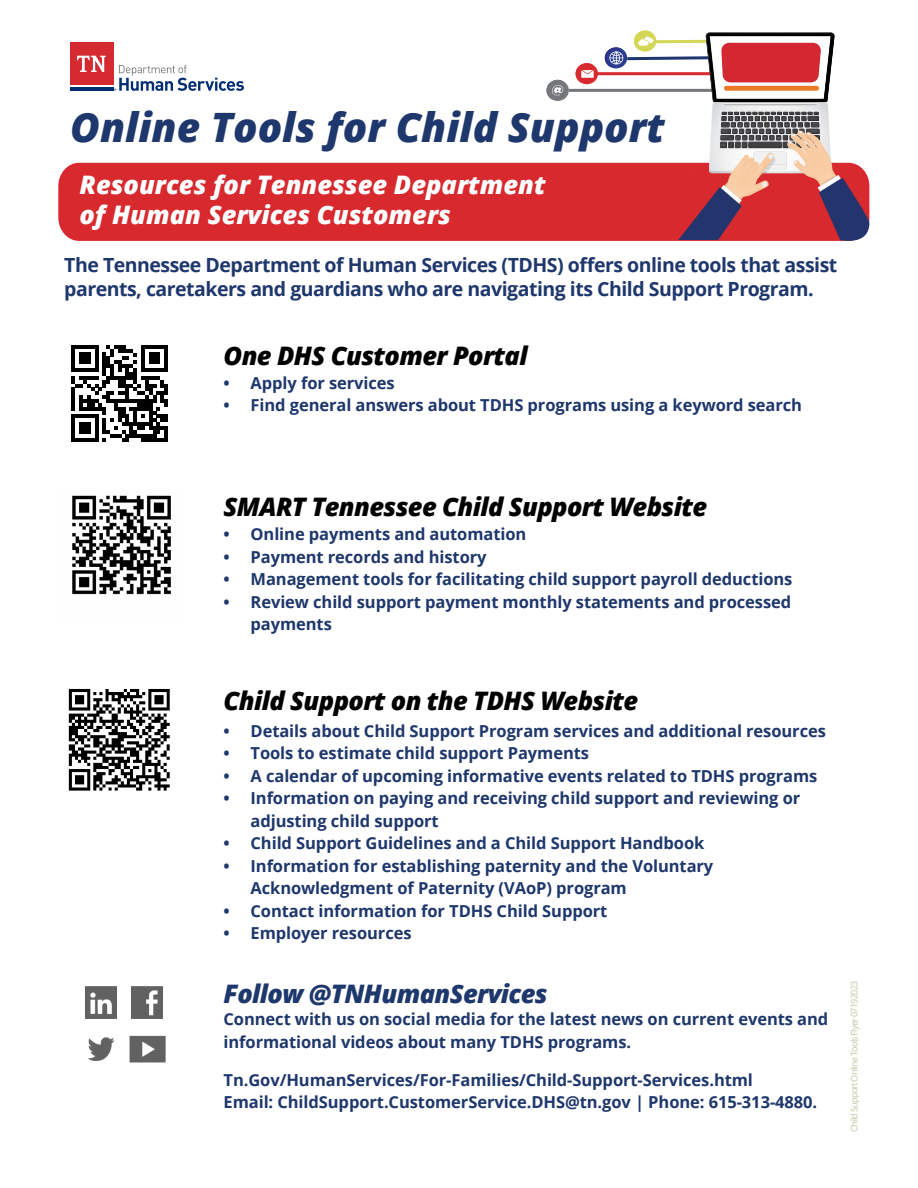
<style>
.page{position:relative;width:918px;height:1188px;background:#fff}
.page>*{position:absolute;margin:0;border:0;box-sizing:border-box;transform-origin:0 0}
.t1{font:italic 800 40.5px "Open Sans";color:#1e376c}
.t2{font:italic 800 25.5px "Open Sans";letter-spacing:-.025em;color:#000}
.t3{font:italic 800 25.5px/30.6px "Open Sans";color:#fff}
.t4{font:italic 800 25.5px "Open Sans";letter-spacing:-.025em;color:#1e376c}
.t5{font:700 19.5px/23.4px "Open Sans";letter-spacing:-.025em;color:#1e376c}
.t6{font:700 16.5px/22.5px "Open Sans";letter-spacing:-.005em;color:#1e376c}
.t7{font:9px "Open Sans";letter-spacing:-.075em;color:#c2c6a7}
</style>
<div class="page">
<div style="left:58px;top:163px;width:547px;height:78px;background:#d7292e"></div>
<hr style="left:597px;top:72px;width:117px;height:3px;background:#d7292e">
<hr style="left:569px;top:89px;width:145px;height:3px;background:#76777b">
<div style="left:70px;top:42px;width:43px;height:43px;background:#d52a2f"></div>
<hr style="left:70px;top:87px;width:43px;height:4px;background:#002d74">
<svg style="left:77px;top:56px;width:29px;height:16px"></svg>
<svg style="left:114px;top:65px;width:130px;height:26px"></svg>
<div style="left:576px;top:63px;width:22px;height:21px;background:#d7292e;border-radius:50%"></div>
<svg style="left:576px;top:63px;width:18px;height:20px"></svg>
<svg style="left:546px;top:80px;width:23px;height:21px"></svg>
<svg style="left:546px;top:80px;width:19px;height:20px"></svg>
<svg style="left:605px;top:31px;width:264px;height:210px"></svg>
<img style="left:132px;top:987px;width:31px;height:31px">
<img style="left:129px;top:1035px;width:37px;height:28px">
<img style="left:88px;top:1037px;width:27px;height:24px">
<img style="left:85px;top:987px;width:32px;height:31px">
<img style="left:68px;top:688px;width:102px;height:103px">
<svg style="left:71px;top:345px;width:97px;height:97px"></svg>
<img style="left:72px;top:495px;width:99px;height:100px">
<h1 class="t1" style="left:70px;top:96px;width:596px">Online Tools for Child Support</h1>
<h2 class="t3" style="left:79px;top:168px;width:468px">Resources for Tennessee Department of Human Services Customers</h2>
<p class="t5" style="left:64px;top:253px;width:775px">The Tennessee Department of Human Services (TDHS) offers online tools that assist parents, caretakers and guardians who are navigating its Child Support Program.</p>
<h2 class="t2" style="left:224px;top:336px;width:306px">One DHS Customer Portal</h2>
<p class="t6" style="left:224px;top:371px;width:173px">• Apply for services</p>
<p class="t6" style="left:224px;top:394px;width:580px">• Find general answers about TDHS programs using a keyword search</p>
<h2 class="t2" style="left:224px;top:487px;width:485px">SMART Tennessee Child Support Website</h2>
<p class="t6" style="left:224px;top:522px;width:304px">• Online payments and automation</p>
<p class="t6" style="left:224px;top:545px;width:265px">• Payment records and history</p>
<p class="t6" style="left:224px;top:567px;width:570px">• Management tools for facilitating child support payroll deductions</p>
<p class="t6" style="left:251px;top:590px;width:542px;text-indent:-27px">• Review child support payment monthly statements and processed payments</p>
<h2 class="t2" style="left:224px;top:681px;width:416px">Child Support on the TDHS Website</h2>
<p class="t6" style="left:224px;top:719px;width:604px">• Details about Child Support Program services and additional resources</p>
<p class="t6" style="left:224px;top:742px;width:367px">• Tools to estimate child support Payments</p>
<p class="t6" style="left:224px;top:764px;width:595px">• A calendar of upcoming informative events related to TDHS programs</p>
<p class="t6" style="left:251px;top:787px;width:551px;text-indent:-27px">• Information on paying and receiving child support and reviewing or adjusting child support</p>
<p class="t6" style="left:224px;top:832px;width:482px">• Child Support Guidelines and a Child Support Handbook</p>
<p class="t6" style="left:251px;top:854px;width:464px;text-indent:-27px">• Information for establishing paternity and the Voluntary<br>Acknowledgment of Paternity (VAoP) program</p>
<p class="t6" style="left:224px;top:899px;width:385px">• Contact information for TDHS Child Support</p>
<p class="t6" style="left:224px;top:922px;width:190px">• Employer resources</p>
<h2 class="t4" style="left:224px;top:974px;width:326px">Follow @TNHumanServices</h2>
<p class="t6" style="left:224px;top:1008px;width:606px">Connect with us on social media for the latest news on current events and informational videos about many TDHS programs.</p>
<p class="t6" style="left:224px;top:1068px;width:595px">Tn.Gov/HumanServices/For-Families/Child-Support-Services.html<br>Email: ChildSupport.CustomerService.DHS@tn.gov | Phone: 615-313-4880.</p>
<p class="t7" style="left:848px;top:1132px;width:153px;rotate:-90deg">Child Support Online Tools Flyer 07192023</p>
</div>
